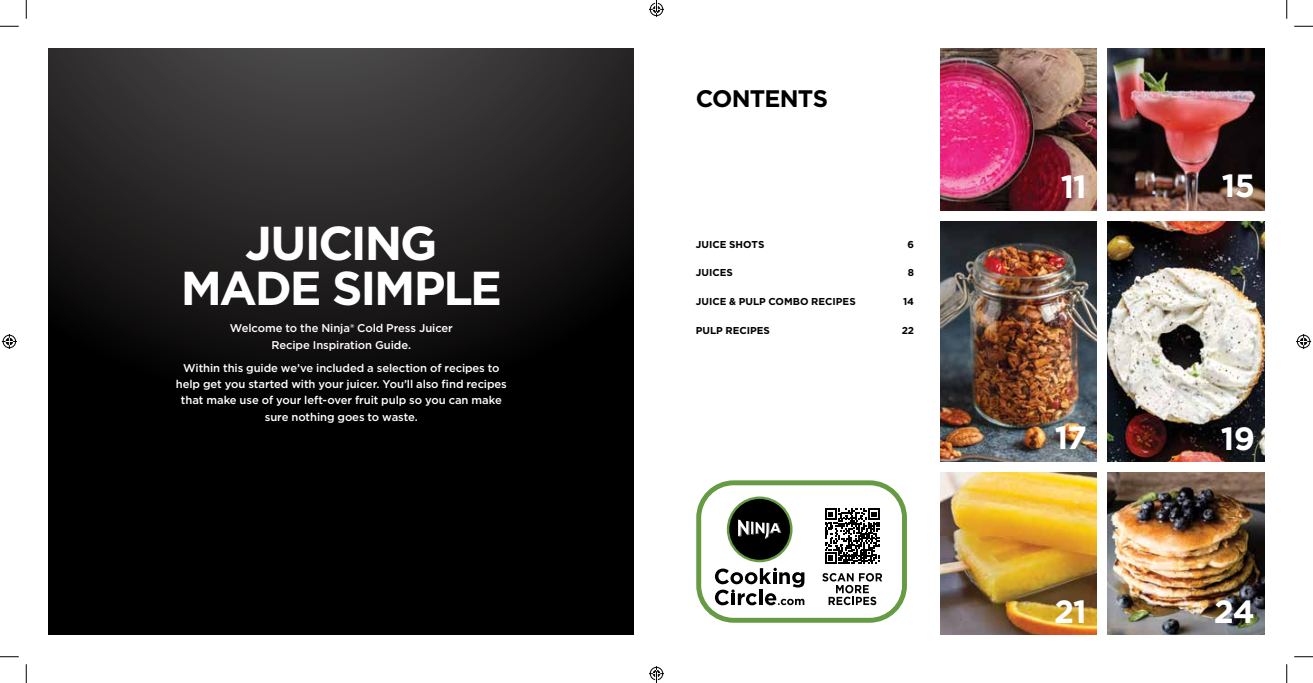
<style>
.page{position:relative;width:1313px;height:683px;background:#fff}
.page>*{position:absolute;margin:0;border:0;box-sizing:border-box;transform-origin:0 0}
.t1{font:700 47.5px/45px "Gotham";letter-spacing:-.045em;color:#fff;text-align:center}
.t2{font:700 32.12px "Gotham";letter-spacing:-.03em;color:#fff}
.t3{font:700 23.88px "Gotham";letter-spacing:-.04em;color:#000}
.t4{font:500 11.25px/16.2px "Gotham";letter-spacing:-.01em;color:#fff;text-align:center}
.t5{font:700 10px "Gotham";color:#000}
</style>
<div class="page">
<div style="left:696px;top:480px;width:211px;height:142px;border:5px solid #659b43;border-radius:35px"></div>
<svg style="left:822px;top:573px;width:60px;height:32px"></svg>
<svg style="left:715px;top:567px;width:89px;height:38px"></svg>
<hr style="left:773px;top:572px;width:4px;height:12px;background:#000">
<div style="left:728px;top:497px;width:63px;height:64px;background:#000;border-radius:50%"></div>
<div style="left:727px;top:496px;width:65px;height:66px;border:2px solid #659b43;border-radius:50%"></div>
<svg style="left:738px;top:519px;width:43px;height:20px"></svg>
<svg style="left:825px;top:508px;width:54px;height:55px"></svg>
<svg style="left:49px;top:49px;width:585px;height:585px;background:#131212"></svg>
<img style="left:940px;top:221px;width:156px;height:241px">
<img style="left:1107px;top:49px;width:157px;height:161px">
<img style="left:1107px;top:472px;width:157px;height:162px">
<img style="left:940px;top:49px;width:156px;height:161px">
<img style="left:940px;top:472px;width:156px;height:162px">
<img style="left:1107px;top:222px;width:157px;height:240px">
<svg style="left:0;top:25px;width:19px;height:2px"></svg>
<svg style="left:1294px;top:25px;width:18px;height:2px"></svg>
<svg style="left:0;top:656px;width:19px;height:1px"></svg>
<svg style="left:1294px;top:656px;width:18px;height:1px"></svg>
<svg style="left:25px;top:0;width:2px;height:19px"></svg>
<svg style="left:25px;top:664px;width:2px;height:18px"></svg>
<svg style="left:1286px;top:0;width:1px;height:19px"></svg>
<svg style="left:1286px;top:664px;width:1px;height:18px"></svg>
<svg style="left:2px;top:334px;width:15px;height:15px"></svg>
<svg style="left:1296px;top:334px;width:15px;height:15px"></svg>
<svg style="left:649px;top:0;width:15px;height:17px"></svg>
<svg style="left:649px;top:666px;width:15px;height:16px"></svg>
<h1 class="t1" style="left:181px;top:220px;width:323px">JUICING<br>MADE SIMPLE</h1>
<p class="t4" style="left:230px;top:320px;width:225px">Welcome to the Ninja® Cold Press Juicer<br>Recipe Inspiration Guide.</p>
<p class="t4" style="left:176px;top:359px;width:332px">Within this guide we’ve included a selection of recipes to help get you started with your juicer. You’ll also find recipes that make use of your left-over fruit pulp so you can make sure nothing goes to waste.</p>
<h3 class="t3" style="left:696px;top:83px;width:134px">CONTENTS</h3>
<p class="t5" style="left:695px;top:237px;width:70px">JUICE SHOTS</p>
<p class="t5" style="left:907px;top:237px;width:8px">6</p>
<p class="t5" style="left:695px;top:266px;width:39px">JUICES</p>
<p class="t5" style="left:908px;top:266px;width:8px">8</p>
<p class="t5" style="left:695px;top:295px;width:162px">JUICE &amp; PULP COMBO RECIPES</p>
<p class="t5" style="left:903px;top:295px;width:13px">14</p>
<p class="t5" style="left:695px;top:323px;width:76px">PULP RECIPES</p>
<p class="t5" style="left:901px;top:323px;width:14px">22</p>
<h2 class="t2" style="left:1060px;top:165px;width:28px">11</h2>
<h2 class="t2" style="left:1221px;top:164px;width:34px">15</h2>
<h2 class="t2" style="left:1054px;top:416px;width:34px">17</h2>
<h2 class="t2" style="left:1054px;top:590px;width:34px">21</h2>
<h2 class="t2" style="left:1220px;top:417px;width:36px">19</h2>
<h2 class="t2" style="left:1213px;top:590px;width:43px">24</h2>
</div>
